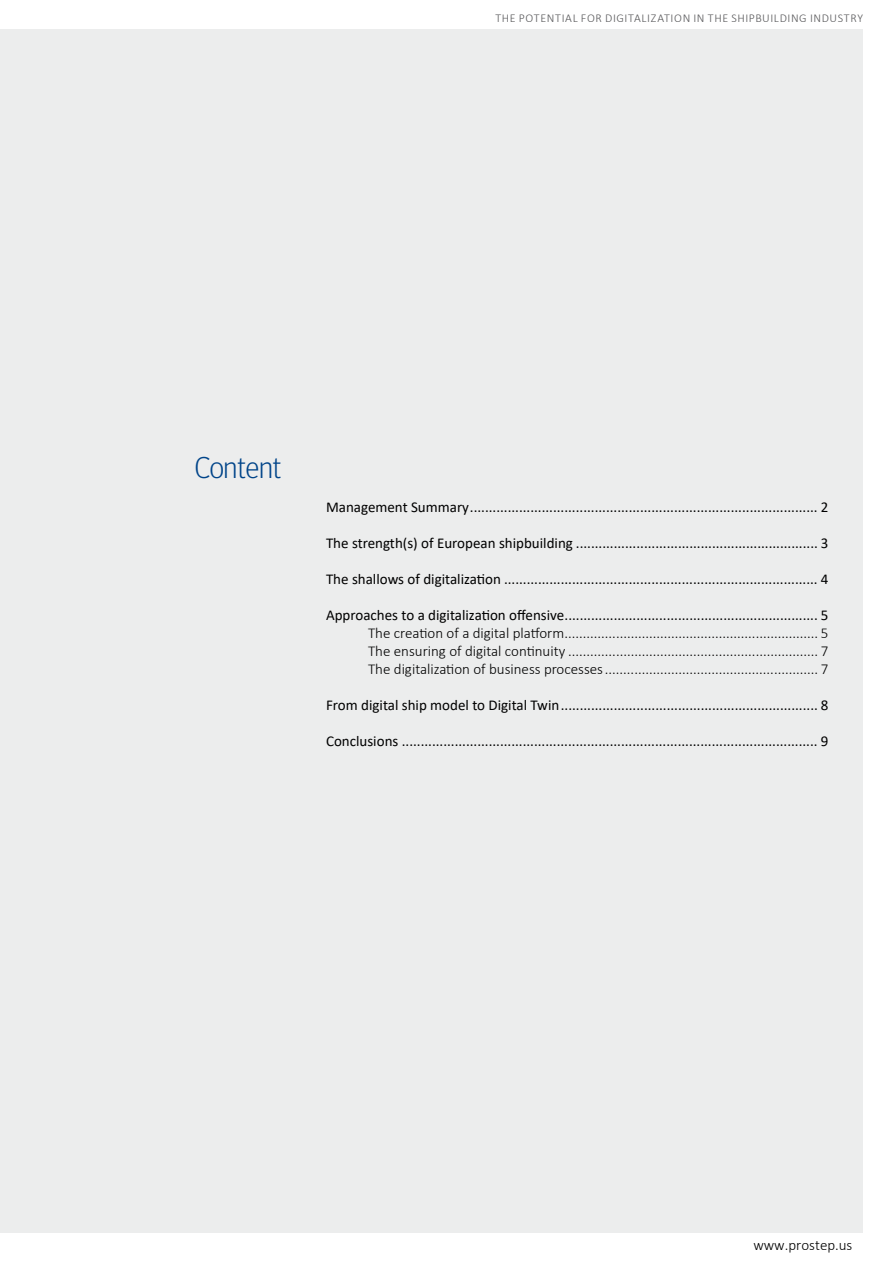
<style>
.page{position:relative;width:893px;height:1263px;background:#fff}
.page>*{position:absolute;margin:0;border:0;box-sizing:border-box;transform-origin:0 0}
.t1{font:300 30px "Meta Headline OT";color:#004489}
.t2{font:15px "Calibri";color:#000}
.t3{font:300 15px/18px "Calibri";color:#000;text-align:justify}
.t4{font:300 12px "Calibri";letter-spacing:.05em;color:#58585a}
</style>
<div class="page">
<div style="left:0;top:30px;width:863px;height:1203px;background:#eceded"></div>
<div style="left:859px;top:183px;width:34px;height:74px;background:#fff"></div>
<p class="t4" style="left:495px;top:10px;width:369px">THE POTENTIAL FOR DIGITALIZATION IN THE SHIPBUILDING INDUSTRY</p>
<h1 class="t1" style="left:195px;top:449px;width:88px">Content</h1>
<p class="t2" style="left:326px;top:497px;width:504px">Management Summary............................................................................................ 2</p>
<p class="t2" style="left:326px;top:533px;width:504px">The strength(s) of European shipbuilding ................................................................ 3</p>
<p class="t2" style="left:326px;top:569px;width:504px">The shallows of digitalization ................................................................................... 4</p>
<p class="t2" style="left:326px;top:605px;width:504px">Approaches to a digitalization offensive................................................................... 5</p>
<p class="t3" style="left:368px;top:624px;width:462px">The creation of a digital platform..................................................................... 5<br>The ensuring of digital continuity .................................................................... 7<br>The digitalization of business processes.......................................................... 7</p>
<p class="t2" style="left:326px;top:695px;width:504px">From digital ship model to Digital Twin.................................................................... 8</p>
<p class="t2" style="left:326px;top:731px;width:504px">Conclusions .............................................................................................................. 9</p>
<p class="t3" style="left:753px;top:1236px;width:101px">www.prostep.us</p>
</div>
